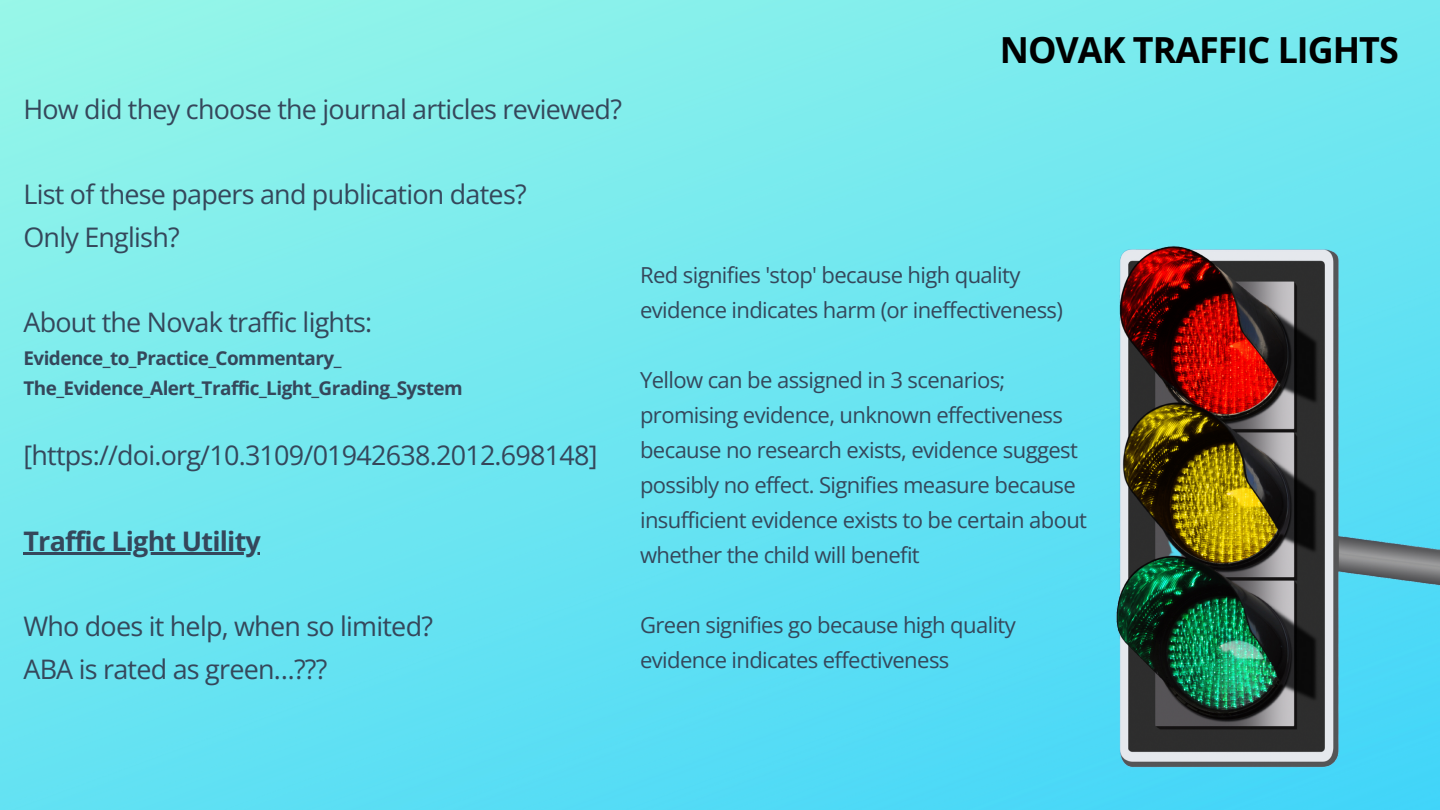
<style>
.page{position:relative;width:1440px;height:810px;background:#fff}
.page>*{position:absolute;margin:0;border:0;box-sizing:border-box;transform-origin:0 0}
.t1{font:700 35.9px "Open Sans";letter-spacing:-.025em;color:#000}
.t2{font:26.9px "Open Sans";letter-spacing:-.03em;color:#35475b}
.t3{font:700 26.9px "Open Sans";letter-spacing:-.03em;color:#35475b}
.t4{font:22.1px/35px "Open Sans";letter-spacing:-.03em;color:#35475b}
.t5{font:700 18.9px "Open Sans";letter-spacing:-.03em;color:#35475b}
</style>
<div class="page">
<img style="left:0;top:0;width:1440px;height:810px">
<img style="left:1039px;top:178px;width:401px;height:632px">
<hr style="left:23px;top:552px;width:237px;height:2px;background:#35475b">
<p class="t2" style="left:23px;top:90px;width:600px">How did they choose the journal articles reviewed?</p>
<p class="t1" style="left:1000px;top:24px;width:401px">NOVAK TRAFFIC LIGHTS</p>
<p class="t2" style="left:23px;top:175px;width:505px">List of these papers and publication dates?</p>
<p class="t2" style="left:23px;top:218px;width:158px">Only English?</p>
<p class="t2" style="left:23px;top:304px;width:350px">About the Novak traffic lights:</p>
<p class="t5" style="left:23px;top:345px;width:320px">Evidence_to_Practice_Commentary_</p>
<p class="t5" style="left:23px;top:375px;width:441px">The_Evidence_Alert_Traffic_Light_Grading_System</p>
<p class="t2" style="left:23px;top:436px;width:576px">[https://doi.org/10.3109/01942638.2012.698148]</p>
<p class="t3" style="left:23px;top:522px;width:239px">Traffic Light Utility</p>
<p class="t2" style="left:23px;top:607px;width:411px">Who does it help, when so limited?</p>
<p class="t2" style="left:23px;top:650px;width:305px">ABA is rated as green…???</p>
<p class="t4" style="left:640px;top:257px;width:424px">Red signifies 'stop' because high quality evidence indicates harm (or ineffectiveness)</p>
<p class="t4" style="left:640px;top:362px;width:449px">Yellow can be assigned in 3 scenarios; promising evidence, unknown effectiveness because no research exists, evidence suggest possibly no effect. Signifies measure because insufficient evidence exists to be certain about whether the child will benefit</p>
<p class="t4" style="left:640px;top:607px;width:377px">Green signifies go because high quality evidence indicates effectiveness</p>
</div>
